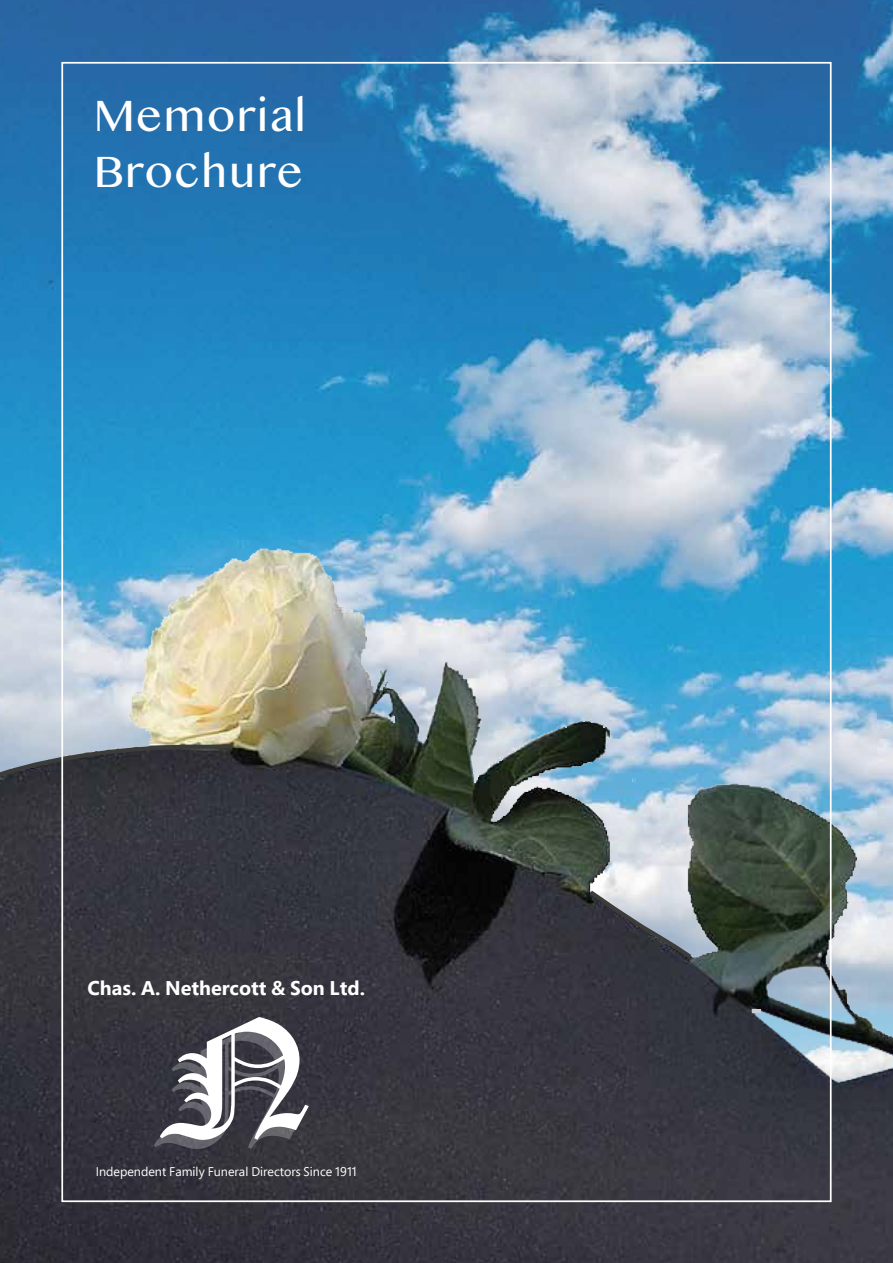
<style>
.page{position:relative;width:893px;height:1263px;background:#fff}
.page>*{position:absolute;margin:0;border:0;box-sizing:border-box;transform-origin:0 0}
.t1{font:46.5px/55.8px "Telugu MN";color:#fff}
.t2{font:700 19.8px "Segoe Pro";color:#fff}
.t3{font:12.6px "Segoe Pro";color:#fff}
</style>
<div class="page">
<img style="left:0;top:0;width:893px;height:434px">
<img style="left:0;top:434px;width:893px;height:829px">
<svg style="left:0;top:737px;width:236px;height:74px;background:#4f5157"></svg>
<svg style="left:154px;top:1017px;width:155px;height:132px"></svg>
<svg style="left:585px;top:886px;width:111px;height:76px;background:#7b7e86"></svg>
<svg style="left:664px;top:789px;width:7px;height:2px"></svg>
<svg style="left:490px;top:750px;width:26px;height:15px"></svg>
<svg style="left:472px;top:761px;width:7px;height:21px"></svg>
<svg style="left:389px;top:716px;width:5px;height:6px"></svg>
<svg style="left:382px;top:682px;width:7px;height:7px"></svg>
<svg style="left:752px;top:1009px;width:9px;height:4px"></svg>
<svg style="left:418px;top:736px;width:9px;height:7px"></svg>
<svg style="left:565px;top:724px;width:4px;height:3px"></svg>
<svg style="left:576px;top:720px;width:17px;height:3px"></svg>
<svg style="left:592px;top:737px;width:19px;height:27px"></svg>
<h1 class="t1" style="left:93px;top:87px;width:215px">Memorial<br>Brochure</h1>
<h2 class="t2" style="left:87px;top:974px;width:279px">Chas. A. Nethercott &amp; Son Ltd.</h2>
<p class="t3" style="left:96px;top:1163px;width:263px">Independent Family Funeral Directors Since 1911</p>
</div>
